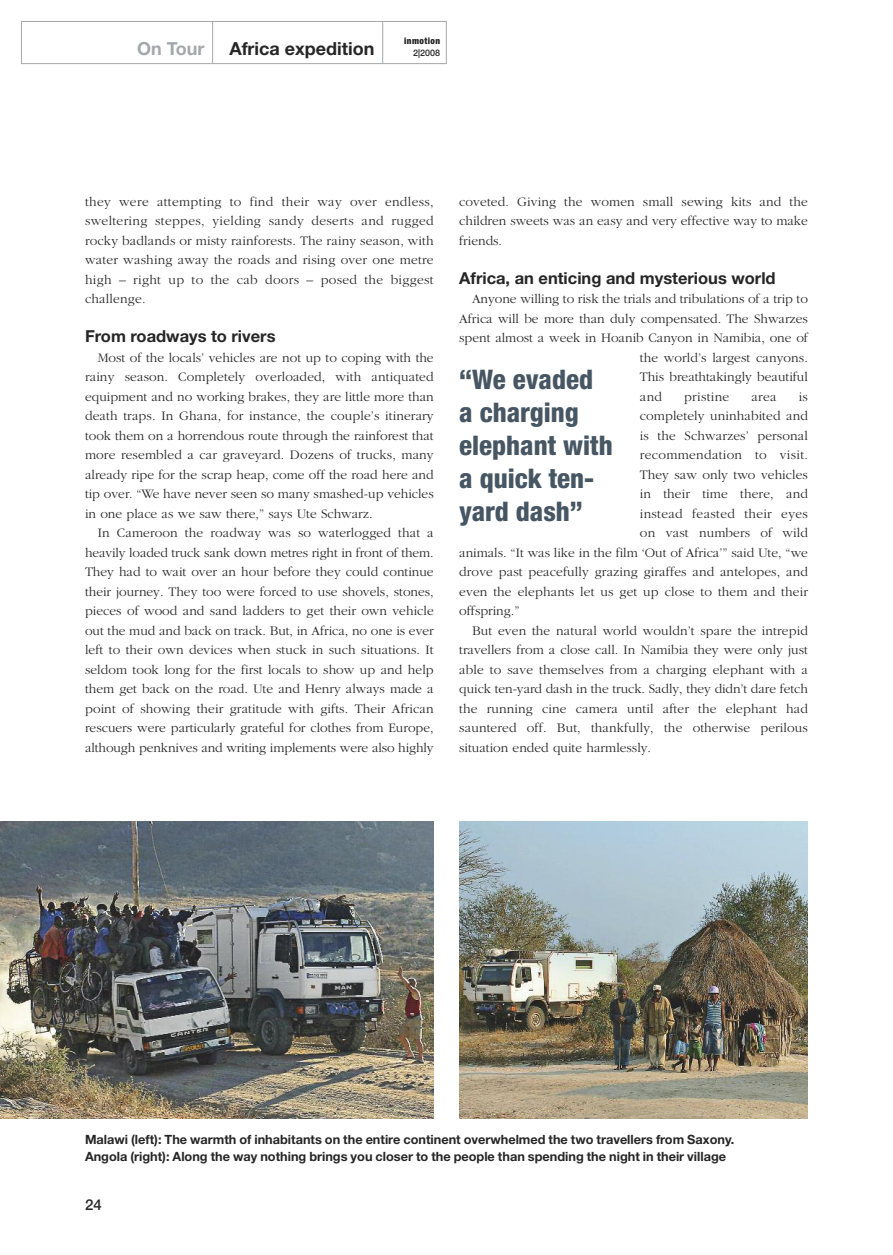
<style>
.page{position:relative;width:893px;height:1255px;background:#fff}
.page>*{position:absolute;margin:0;border:0;box-sizing:border-box;transform-origin:0 0}
.t1{font:800 condensed 27px/33px "Helvetica Neue LT";color:#475663}
.t2{font:700 18px "Helvetica Neue LT";color:#272627}
.t3{font:700 18px "Helvetica Neue LT";color:#a5a7ab}
.t4{font:700 16.5px "Helvetica Neue LT";color:#272627}
.t5{font:500 15px "Helvetica Neue LT";color:#272627}
.t6{font:300 13.5px/19.5px "Garamond LT";letter-spacing:.005em;color:#272627;text-align:justify}
.t7{font:300 13.5px "Garamond LT";letter-spacing:.025em;color:#272627}
.t8{font:700 12.75px/16.5px "Helvetica Neue LT";color:#272627}
.t9{font:900 condensed 9px "Helvetica Neue LT";letter-spacing:.05em;color:#272627}
.t10{font:500 9px "Helvetica Neue LT";color:#272627}
</style>
<div class="page">
<img style="left:0;top:821px;width:434px;height:297px">
<img style="left:459px;top:821px;width:349px;height:297px">
<div style="left:21px;top:21px;width:425px;height:43px;border:1px solid #a5a7ab"></div>
<hr style="left:382px;top:21px;width:1px;height:43px;background:#a5a7ab">
<hr style="left:212px;top:21px;width:1px;height:43px;background:#a5a7ab">
<h2 class="t3" style="left:137px;top:43px;width:69px">On Tour</h2>
<h2 class="t2" style="left:229px;top:43px;width:147px">Africa expedition</h2>
<p class="t9" style="left:404px;top:37px;width:37px">inmotion</p>
<p class="t10" style="left:413px;top:49px;width:28px">2|2008</p>
<p class="t6" style="left:85px;top:191px;width:350px">they were attempting to find their way over endless, sweltering steppes, yielding sandy deserts and rugged rocky badlands or misty rainforests. The rainy season, with water washing away the roads and rising over one metre high – right up to the cab doors – posed the biggest challenge.</p>
<p class="t4" style="left:85px;top:330px;width:192px">From roadways to rivers</p>
<p class="t6" style="left:85px;top:347px;width:350px;text-indent:13px">Most of the locals’ vehicles are not up to coping with the rainy season. Completely overloaded, with antiquated equipment and no working brakes, they are little more than death traps. In Ghana, for instance, the couple’s itinerary took them on a horrendous route through the rainforest that more resembled a car graveyard. Dozens of trucks, many already ripe for the scrap heap, come off the road here and tip over. “We have never seen so many smashed-up vehicles in one place as we saw there,” says Ute Schwarz.</p>
<p class="t6" style="left:85px;top:523px;width:350px;text-indent:13px">In Cameroon the roadway was so waterlogged that a heavily loaded truck sank down metres right in front of them.<br>They had to wait over an hour before they could continue their journey. They too were forced to use shovels, stones, pieces of wood and sand ladders to get their own vehicle out the mud and back on track. But, in Africa, no one is ever left to their own devices when stuck in such situations. It seldom took long for the first locals to show up and help them get back on the road. Ute and Henry always made a point of showing their gratitude with gifts. Their African rescuers were particularly grateful for clothes from Europe, although penknives and writing implements were also highly</p>
<p class="t6" style="left:459px;top:191px;width:350px">coveted. Giving the women small sewing kits and the children sweets was an easy and very effective way to make friends.</p>
<p class="t4" style="left:459px;top:272px;width:318px">Africa, an enticing and mysterious world</p>
<p class="t6" style="left:472px;top:289px;width:337px">Anyone willing to risk the trials and tribulations of a trip to</p>
<p class="t6" style="left:459px;top:308px;width:350px">Africa will be more than duly compensated. The Shwarzes</p>
<p class="t6" style="left:459px;top:328px;width:350px">spent almost a week in Hoanib Canyon in Namibia, one of</p>
<p class="t6" style="left:640px;top:347px;width:170px">the world’s largest canyons.</p>
<p class="t6" style="left:640px;top:367px;width:170px">This breathtakingly beautiful</p>
<p class="t6" style="left:640px;top:386px;width:24px">and</p>
<p class="t7" style="left:684px;top:388px;width:47px">pristine</p>
<p class="t6" style="left:751px;top:386px;width:27px">area</p>
<p class="t6" style="left:799px;top:386px;width:11px">is</p>
<p class="t6" style="left:640px;top:406px;width:170px">completely uninhabited and</p>
<p class="t6" style="left:640px;top:425px;width:170px">is the Schwarzes’ personal</p>
<p class="t7" style="left:640px;top:446px;width:170px">recommendation to visit.</p>
<p class="t6" style="left:640px;top:464px;width:170px">They saw only two vehicles</p>
<p class="t6" style="left:640px;top:484px;width:170px">in their time there, and</p>
<p class="t7" style="left:640px;top:505px;width:170px">instead feasted their eyes</p>
<p class="t6" style="left:640px;top:523px;width:170px">on vast numbers of wild</p>
<p class="t6" style="left:459px;top:542px;width:350px">animals. “It was like in the film ‘Out of Africa’” said Ute, “we</p>
<p class="t6" style="left:459px;top:562px;width:350px">drove past peacefully grazing giraffes and antelopes, and</p>
<p class="t6" style="left:459px;top:581px;width:350px">even the elephants let us get up close to them and their</p>
<p class="t6" style="left:459px;top:601px;width:62px">offspring.”</p>
<p class="t6" style="left:472px;top:620px;width:337px">But even the natural world wouldn’t spare the intrepid</p>
<p class="t6" style="left:459px;top:640px;width:350px">travellers from a close call. In Namibia they were only just</p>
<p class="t6" style="left:459px;top:659px;width:350px">able to save themselves from a charging elephant with a</p>
<p class="t6" style="left:459px;top:679px;width:350px">quick ten-yard dash in the truck. Sadly, they didn’t dare fetch</p>
<p class="t6" style="left:459px;top:698px;width:350px">the running cine camera until after the elephant had</p>
<p class="t6" style="left:459px;top:718px;width:350px">sauntered off. But, thankfully, the otherwise perilous</p>
<p class="t6" style="left:459px;top:737px;width:193px">situation ended quite harmlessly.</p>
<h1 class="t1" style="left:459px;top:365px;width:155px">“We evaded a charging elephant with a quick ten&shy;yard dash”</h1>
<p class="t8" style="left:85px;top:1132px;width:651px">Malawi (left): The warmth of inhabitants on the entire continent overwhelmed the two travellers from Saxony.<br>Angola (right): Along the way nothing brings you closer to the people than spending the night in their village</p>
<p class="t5" style="left:85px;top:1199px;width:18px">24</p>
</div>
